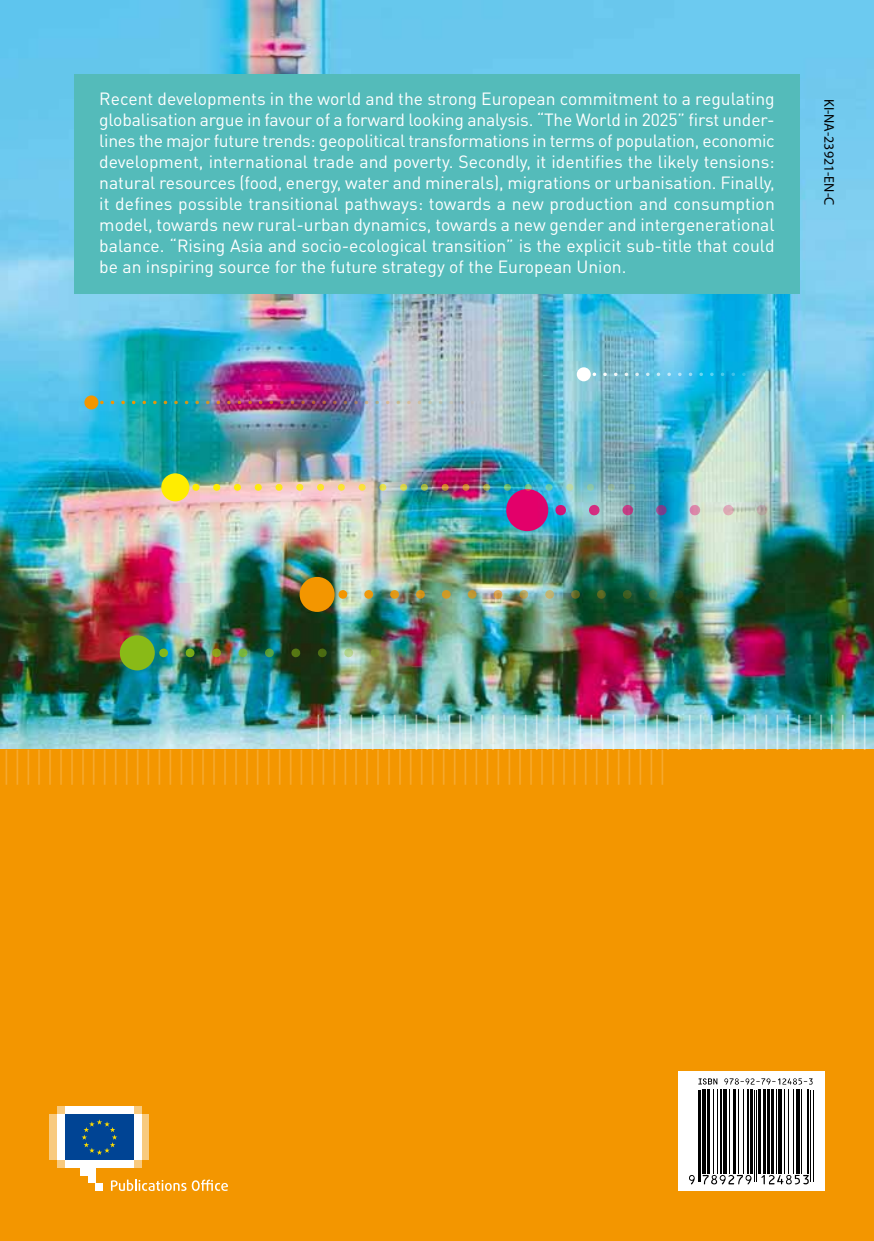
<style>
.page{position:relative;width:874px;height:1241px;background:#fff}
.page>*{position:absolute;margin:0;border:0;box-sizing:border-box;transform-origin:0 0}
.t1{font:300 35px/35px "Myriad Pro";color:#fff}
.t2{font:17.5px/21px "DIN Pro";color:#fff;text-align:justify}
.t3{font:14px "Myriad Pro";color:#000}
</style>
<div class="page">
<img style="left:0;top:0;width:873px;height:749px">
<div style="left:0;top:749px;width:873px;height:491px;background:#f39600"></div>
<svg style="left:560px;top:505px;width:217px;height:10px;background:#9aaaba"></svg>
<div style="left:506px;top:489px;width:42px;height:42px;background:#e3006a;border-radius:50%"></div>
<svg style="left:594px;top:372px;width:179px;height:4px"></svg>
<div style="left:576px;top:367px;width:14px;height:14px;background:#fff;border-radius:50%"></div>
<img style="left:196px;top:484px;width:462px;height:7px">
<div style="left:161px;top:473px;width:28px;height:28px;background:#ffed00;border-radius:50%"></div>
<img style="left:163px;top:648px;width:276px;height:9px">
<div style="left:120px;top:635px;width:35px;height:35px;background:#89ba17;border-radius:50%"></div>
<img style="left:102px;top:400px;width:379px;height:4px">
<div style="left:84px;top:395px;width:14px;height:14px;background:#f39600;border-radius:50%"></div>
<img style="left:342px;top:590px;width:347px;height:8px">
<div style="left:299px;top:577px;width:35px;height:35px;background:#f39600;border-radius:50%"></div>
<div style="left:74px;top:74px;width:725px;height:220px;background:#54bbba"></div>
<svg style="left:678px;top:1071px;width:145px;height:119px;background:#c9c9c9"></svg>
<hr style="left:697px;top:1089px;width:1px;height:92px;background:#000">
<hr style="left:699px;top:1089px;width:1px;height:92px;background:#000">
<hr style="left:702px;top:1089px;width:3px;height:84px;background:#000">
<hr style="left:706px;top:1089px;width:3px;height:84px;background:#000">
<hr style="left:713px;top:1089px;width:1px;height:84px;background:#000">
<hr style="left:716px;top:1089px;width:1px;height:84px;background:#000">
<hr style="left:720px;top:1089px;width:1px;height:84px;background:#000">
<svg style="left:722px;top:1089px;width:4px;height:84px"></svg>
<hr style="left:729px;top:1089px;width:1px;height:84px;background:#000">
<hr style="left:732px;top:1089px;width:2px;height:84px;background:#000">
<hr style="left:737px;top:1089px;width:1px;height:84px;background:#000">
<hr style="left:742px;top:1089px;width:1px;height:84px;background:#000">
<hr style="left:747px;top:1089px;width:1px;height:84px;background:#000">
<hr style="left:749px;top:1089px;width:2px;height:84px;background:#000">
<hr style="left:753px;top:1089px;width:1px;height:92px;background:#000">
<hr style="left:756px;top:1089px;width:1px;height:92px;background:#000">
<hr style="left:758px;top:1089px;width:2px;height:84px;background:#000">
<hr style="left:763px;top:1089px;width:2px;height:84px;background:#000">
<hr style="left:766px;top:1089px;width:3px;height:84px;background:#000">
<hr style="left:770px;top:1089px;width:3px;height:84px;background:#000">
<hr style="left:775px;top:1089px;width:1px;height:84px;background:#000">
<svg style="left:777px;top:1089px;width:4px;height:84px"></svg>
<hr style="left:784px;top:1089px;width:1px;height:84px;background:#000">
<hr style="left:787px;top:1089px;width:1px;height:84px;background:#000">
<hr style="left:792px;top:1089px;width:1px;height:84px;background:#000">
<hr style="left:796px;top:1089px;width:3px;height:84px;background:#000">
<hr style="left:801px;top:1089px;width:1px;height:84px;background:#000">
<hr style="left:807px;top:1089px;width:1px;height:84px;background:#000">
<hr style="left:809px;top:1089px;width:1px;height:92px;background:#000">
<hr style="left:812px;top:1089px;width:1px;height:92px;background:#000">
<svg style="left:698px;top:1078px;width:19px;height:6px"></svg>
<svg style="left:724px;top:1078px;width:88px;height:6px"></svg>
<svg style="left:688px;top:1174px;width:6px;height:10px"></svg>
<svg style="left:702px;top:1174px;width:49px;height:10px"></svg>
<svg style="left:761px;top:1174px;width:47px;height:10px"></svg>
<div style="left:57px;top:1159px;width:84px;height:8px;background:#f8ca7f"></div>
<div style="left:57px;top:1106px;width:84px;height:7px;background:#f8ca7f"></div>
<div style="left:65px;top:1106px;width:69px;height:7px;background:#fff"></div>
<div style="left:65px;top:1159px;width:69px;height:8px;background:#fff"></div>
<div style="left:134px;top:1113px;width:7px;height:46px;background:#fff"></div>
<div style="left:141px;top:1113px;width:8px;height:46px;background:#f8ca7f"></div>
<div style="left:57px;top:1113px;width:8px;height:46px;background:#fff"></div>
<div style="left:50px;top:1113px;width:7px;height:46px;background:#f8ca7f"></div>
<div style="left:80px;top:1159px;width:16px;height:16px;background:#fff"></div>
<div style="left:88px;top:1159px;width:8px;height:23px;background:#fff"></div>
<div style="left:96px;top:1182px;width:7px;height:8px;background:#fff"></div>
<div style="left:65px;top:1113px;width:69px;height:46px;background:#004494"></div>
<svg style="left:81px;top:1119px;width:36px;height:35px"></svg>
<svg style="left:111px;top:1179px;width:75px;height:11px"></svg>
<svg style="left:192px;top:1179px;width:36px;height:11px"></svg>
<p class="t2" style="left:99px;top:87px;width:676px">Recent developments in the world and the strong European commitment to a regulating globalisation argue in favour of a forward looking analysis. “The World in 2025” first under&shy;lines the major future trends: geopolitical transformations in terms of population, economic development, international trade and poverty. Secondly, it identifies the likely tensions: natural resources (food, energy, water and minerals), migrations or urbanisation. Finally, it defines possible transitional pathways: towards a new production and consumption model, towards new rural-urban dynamics, towards a new gender and intergenerational balance. “Rising Asia and socio-ecological transition” is the explicit sub-title that could be an inspiring source for the future strategy of the European Union.</p>
<p class="t3" style="left:836px;top:99px;width:108px;rotate:90deg">KI-NA-23921-EN-C</p>
<h1 class="t1" style="left:3px;top:712px;width:866px;text-indent:311px">||||||||||||||||||||||||||||||||||||||||||||||||||| |||||||||||||||||||||||||||||||||||||||||||||||||||||||||||||</h1>
</div>
